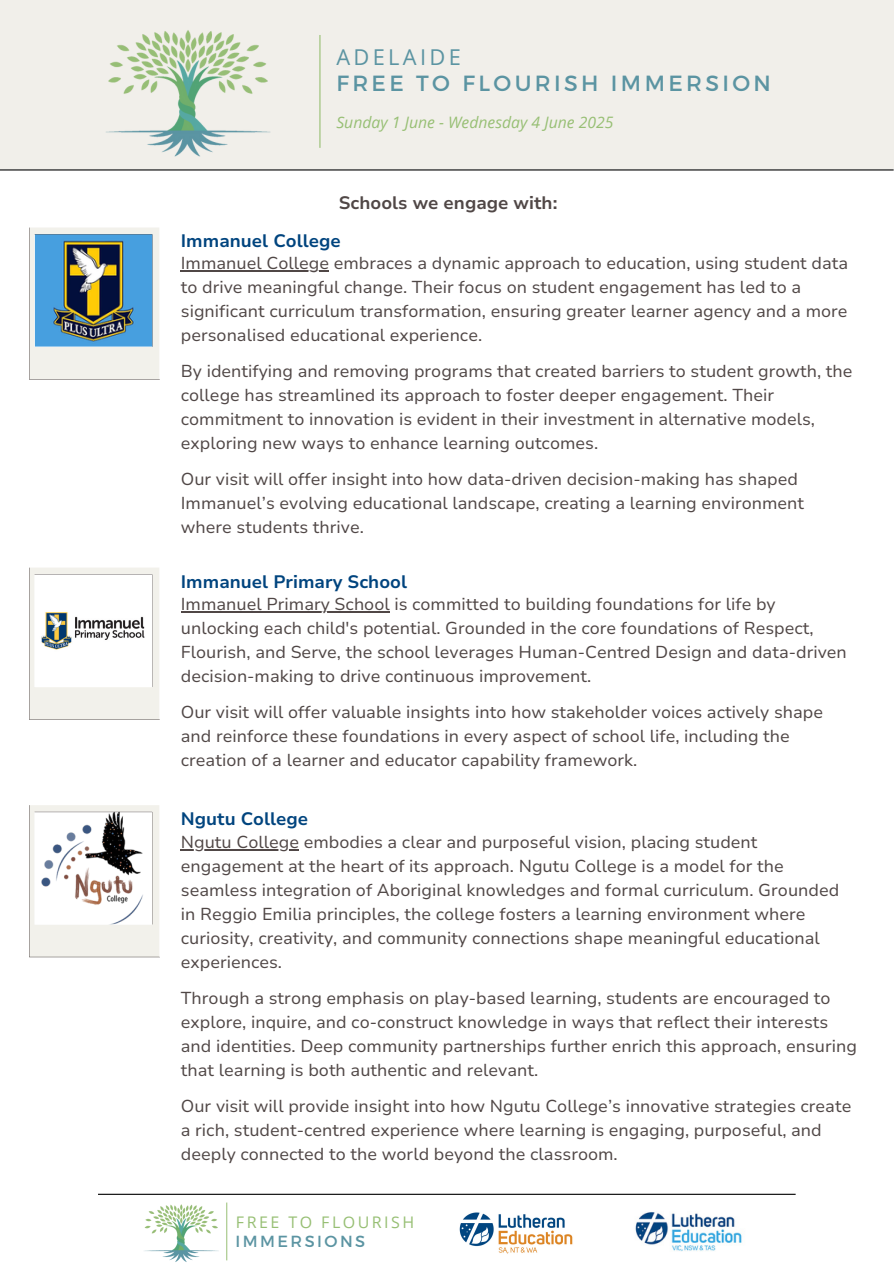
<style>
.page{position:relative;width:894px;height:1264px;background:#fff}
.page>*{position:absolute;margin:0;border:0;box-sizing:border-box;transform-origin:0 0}
.t1{font:21.9px "Montserrat";letter-spacing:.155em;color:#5b94a2}
.t2{font:21.75px "Open Sans";letter-spacing:.155em;color:#5b94a2}
.t3{font:700 18px "Nunito Sans 10 pt";color:#00447e}
.t4{font:700 18px "Nunito Sans 10 pt";color:#504746}
.t5{font:17.25px/24px "Nunito Sans 10 pt";color:#504746}
.t6{font:16.05px "Open Sans";letter-spacing:.155em;color:#97bf74}
.t7{font:16.05px "Montserrat";letter-spacing:.155em;color:#5b94a2}
.t8{font:italic 15.75px "Open Sans";color:#97bf74}
</style>
<div class="page">
<hr style="left:226px;top:1202px;width:1px;height:58px;background:#97bf74">
<img style="left:144px;top:1204px;width:75px;height:58px">
<img style="left:635px;top:1212px;width:107px;height:40px">
<img style="left:459px;top:1212px;width:114px;height:42px">
<div style="left:0;top:0;width:893px;height:169px;background:#f1efea"></div>
<hr style="left:0;top:169px;width:893px;height:1px;background:#000">
<hr style="left:319px;top:35px;width:1px;height:113px;background:#97bf74">
<img style="left:106px;top:30px;width:164px;height:127px">
<hr style="left:181px;top:271px;width:148px;height:1px;background:#504746">
<svg style="left:29px;top:227px;width:130px;height:152px;background:#88a6b4"></svg>
<hr style="left:181px;top:611px;width:208px;height:2px;background:#504746">
<svg style="left:29px;top:567px;width:130px;height:152px"></svg>
<hr style="left:98px;top:1193px;width:697px;height:1px;background:#000">
<hr style="left:181px;top:849px;width:118px;height:1px;background:#504746">
<svg style="left:29px;top:805px;width:131px;height:152px"></svg>
<h2 class="t2" style="left:336px;top:42px;width:126px">ADELAIDE</h2>
<h2 class="t1" style="left:336px;top:69px;width:436px">FREE TO FLOURISH IMMERSION</h2>
<p class="t8" style="left:336px;top:111px;width:278px">Sunday 1 June - Wednesday 4 June 2025</p>
<p class="t4" style="left:339px;top:191px;width:220px">Schools we engage with:</p>
<h3 class="t3" style="left:181px;top:228px;width:161px">Immanuel College</h3>
<p class="t5" style="left:181px;top:251px;width:668px">Immanuel College embraces a dynamic approach to education, using student data to drive meaningful change. Their focus on student engagement has led to a significant curriculum transformation, ensuring greater learner agency and a more personalised educational experience.</p>
<h3 class="t5" style="left:181px;top:359px;width:673px">By identifying and removing programs that created barriers to student growth, the college has streamlined its approach to foster deeper engagement. Their commitment to innovation is evident in their investment in alternative models, exploring new ways to enhance learning outcomes.</h3>
<h4 class="t5" style="left:181px;top:467px;width:624px">Our visit will offer insight into how data-driven decision-making has shaped<br>Immanuel’s evolving educational landscape, creating a learning environment where students thrive.</h4>
<h3 class="t3" style="left:181px;top:569px;width:228px">Immanuel Primary School</h3>
<h4 class="t5" style="left:181px;top:592px;width:667px">Immanuel Primary School is committed to building foundations for life by unlocking each child's potential. Grounded in the core foundations of Respect, Flourish, and Serve, the school leverages Human-Centred Design and data-driven decision-making to drive continuous improvement.</h4>
<p class="t5" style="left:181px;top:700px;width:643px">Our visit will offer valuable insights into how stakeholder voices actively shape and reinforce these foundations in every aspect of school life, including the creation of a learner and educator capability framework.</p>
<h4 class="t3" style="left:181px;top:807px;width:129px">Ngutu College</h4>
<h4 class="t5" style="left:181px;top:830px;width:659px">Ngutu College embodies a clear and purposeful vision, placing student engagement at the heart of its approach. Ngutu College is a model for the seamless integration of Aboriginal knowledges and formal curriculum. Grounded in Reggio Emilia principles, the college fosters a learning environment where curiosity, creativity, and community connections shape meaningful educational experiences.</h4>
<p class="t5" style="left:181px;top:986px;width:677px">Through a strong emphasis on play-based learning, students are encouraged to explore, inquire, and co-construct knowledge in ways that reflect their interests and identities. Deep community partnerships further enrich this approach, ensuring that learning is both authentic and relevant.</p>
<h3 class="t5" style="left:181px;top:1094px;width:671px">Our visit will provide insight into how Ngutu College’s innovative strategies create a rich, student-centred experience where learning is engaging, purposeful, and deeply connected to the world beyond the classroom.</h3>
<p class="t6" style="left:236px;top:1210px;width:180px">FREE TO FLOURISH</p>
<p class="t7" style="left:235px;top:1230px;width:131px">IMMERSIONS</p>
</div>
